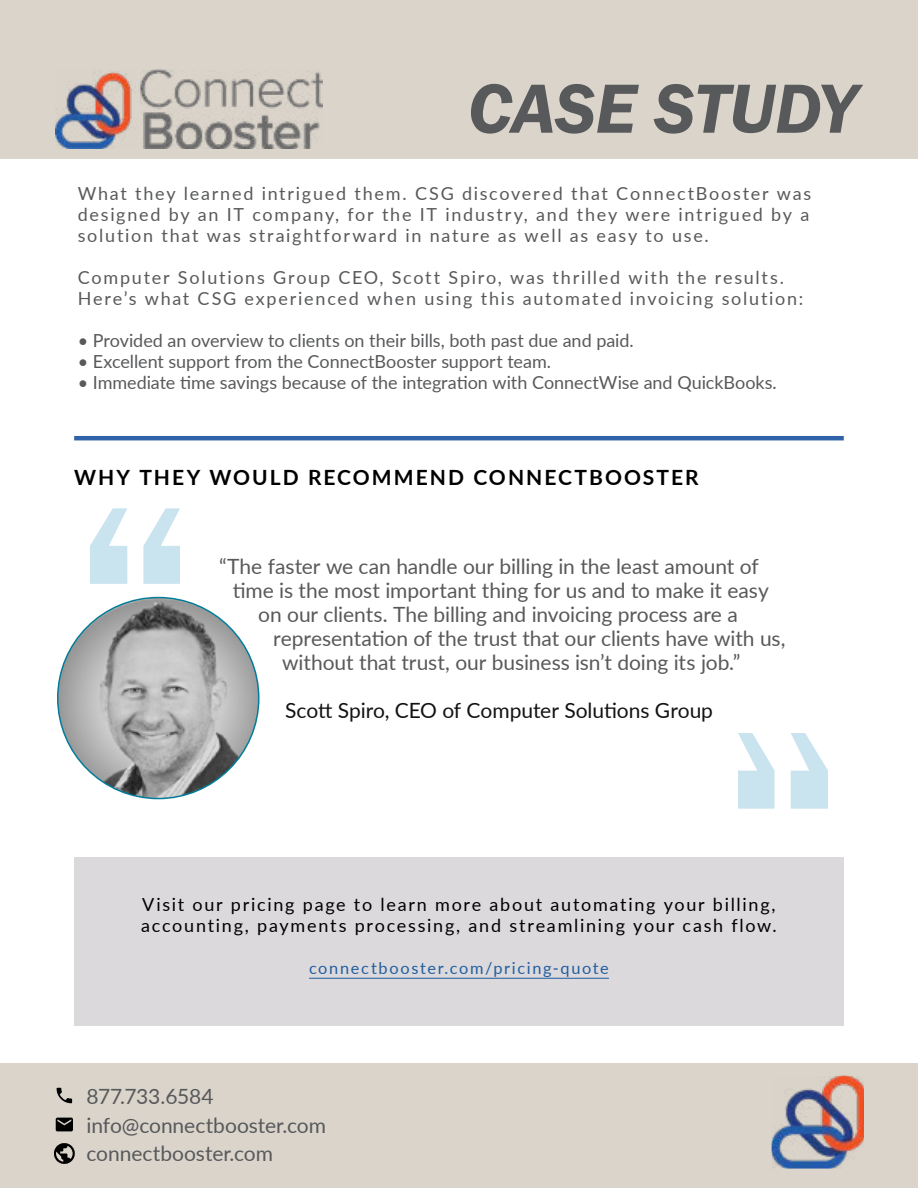
<style>
.page{position:relative;width:918px;height:1188px;background:#fff}
.page>*{position:absolute;margin:0;border:0;box-sizing:border-box;transform-origin:0 0}
.t1{font:italic 600 72px "Franklin Gothic";letter-spacing:-.01em;color:#58595b}
.t2{font:21px/28.5px "Lato";letter-spacing:-.005em;color:#58595b}
.t3{font:21px "Lato";letter-spacing:-.005em;color:#151213}
.t4{font:700 21px "Lato";letter-spacing:.1em;color:#000}
.t5{font:18px/21px "Lato";letter-spacing:.035em;color:#58595b;text-align:justify}
.t6{font:18px "Lato";letter-spacing:-.005em;color:#58595b}
.t7{font:18px/21px "Lato";letter-spacing:.095em;color:#58595b}
.t8{font:18px/21px "Lato";letter-spacing:.095em;color:#000}
.t9{font:18px "Lato";color:#58595b}
.t10{font:16.35px "Lato";letter-spacing:.1em;color:#215e9e}
</style>
<div class="page">
<div style="left:0;top:0;width:918px;height:158px;background:#dad4cb"></div>
<div style="left:0;top:1064px;width:918px;height:124px;background:#dad4cb"></div>
<img style="left:772px;top:1076px;width:92px;height:93px">
<svg style="left:54px;top:1143px;width:21px;height:21px"></svg>
<svg style="left:56px;top:1118px;width:17px;height:13px"></svg>
<svg style="left:57px;top:1088px;width:15px;height:15px"></svg>
<img style="left:55px;top:70px;width:268px;height:78px">
<svg style="left:90px;top:508px;width:90px;height:76px"></svg>
<div style="left:74px;top:858px;width:770px;height:168px;background:#dbd9dc"></div>
<hr style="left:74px;top:436px;width:770px;height:4px;background:#3163aa">
<hr style="left:309px;top:978px;width:300px;height:1px;background:#215e9e">
<img style="left:58px;top:598px;width:201px;height:201px;border-radius:100px">
<h1 class="t1" style="left:468px;top:62px;width:390px">CASE STUDY</h1>
<p class="t5" style="left:78px;top:182px;width:735px">What they learned intrigued them. CSG discovered that ConnectBooster was designed by an IT company, for the IT industry, and they were intrigued by a solution that was straightforward in nature as well as easy to use.</p>
<p class="t7" style="left:78px;top:266px;width:727px">Computer Solutions Group CEO, Scott Spiro, was thrilled with the results.<br>Here’s what CSG experienced when using this automated invoicing solution:</p>
<p class="t6" style="left:78px;top:328px;width:558px">• Provided an overview to clients on their bills, both past due and paid.</p>
<p class="t9" style="left:78px;top:349px;width:475px">• Excellent support from the ConnectBooster support team.</p>
<p class="t6" style="left:78px;top:370px;width:701px">• Immediate time savings because of the integration with ConnectWise and QuickBooks.</p>
<p class="t4" style="left:74px;top:462px;width:626px">WHY THEY WOULD RECOMMEND CONNECTBOOSTER</p>
<p class="t2" style="left:219px;top:551px;width:541px">“The faster we can handle our billing in the least amount of</p>
<p class="t2" style="left:233px;top:575px;width:538px">time is the most important thing for us and to make it easy</p>
<p class="t2" style="left:258px;top:599px;width:481px">on our clients. The billing and invoicing process are a</p>
<p class="t2" style="left:273px;top:623px;width:514px">representation of the trust that our clients have with us,</p>
<p class="t2" style="left:282px;top:647px;width:460px">without that trust, our business isn’t doing its job.”</p>
<p class="t3" style="left:285px;top:695px;width:429px">Scott Spiro, CEO of Computer Solutions Group</p>
<p class="t8" style="left:141px;top:894px;width:637px">Visit our pricing page to learn more about automating your billing, accounting, payments processing, and streamlining your cash flow.</p>
<p class="t10" style="left:309px;top:957px;width:301px">connectbooster.com/pricing-quote</p>
<p class="t2" style="left:87px;top:1081px;width:241px">877.733.6584 info@connectbooster.com connectbooster.com</p>
</div>
